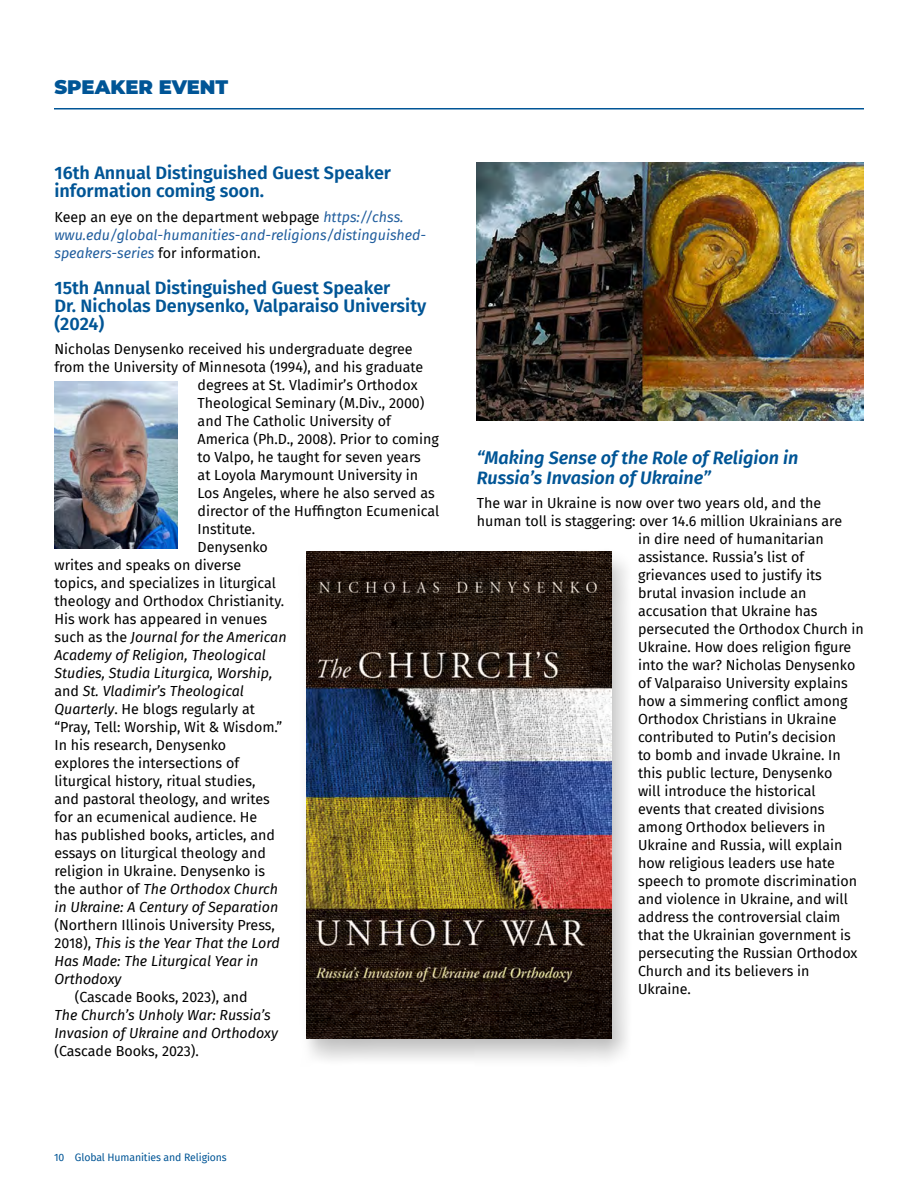
<style>
.page{position:relative;width:918px;height:1188px;background:#fff}
.page>*{position:absolute;margin:0;border:0;box-sizing:border-box;transform-origin:0 0}
.t1{font:900 19.5px "Montserrat";color:#005596}
.t2{font:600 18px/18px "Fira Sans";color:#005596}
.t3{font:italic 600 18px/19.5px "Fira Sans";color:#005596}
.t4{font:14.25px "Fira Sans";color:#000}
.t5{font:italic 14.25px/18px "Fira Sans";color:#000}
.t6{font:italic 14.25px/18px "Fira Sans";color:#215e9e}
.t7{font:10.5px "Fira Sans";letter-spacing:-.01em;color:#005596}
.s1{font-style:normal;color:#000}
.s2{font-style:normal}
.s3{font-style:italic}
</style>
<div class="page">
<hr style="left:54px;top:108px;width:810px;height:2px;background:#005596">
<img style="left:54px;top:381px;width:123px;height:168px">
<div style="left:298px;top:548px;width:336px;height:519px;background:#000;opacity:.25"></div>
<img style="left:307px;top:552px;width:304px;height:487px">
<img style="left:477px;top:162px;width:387px;height:258px">
<h1 class="t1" style="left:54px;top:72px;width:175px">SPEAKER EVENT</h1>
<p class="t2" style="left:54px;top:162px;width:338px">16th Annual Distinguished Guest Speaker information coming soon.</p>
<p class="t6" style="left:54px;top:207px;width:373px"><span class="s1">Keep an eye on the department webpage</span> https://chss. wwu.edu/global-humanities-and-religions/distinguished&shy;speakers-series <span class="s1">for information.</span></p>
<p class="t2" style="left:54px;top:277px;width:373px">15th Annual Distinguished Guest Speaker<br>Dr. Nicholas Denysenko, Valparaiso University (2024)</p>
<p class="t4" style="left:54px;top:339px;width:360px">Nicholas Denysenko received his undergraduate degree</p>
<p class="t4" style="left:54px;top:357px;width:370px">from the University of Minnesota (1994), and his graduate</p>
<p class="t4" style="left:198px;top:375px;width:222px">degrees at St. Vladimir’s Orthodox</p>
<p class="t4" style="left:198px;top:393px;width:228px">Theological Seminary (M.Div., 2000)</p>
<p class="t4" style="left:198px;top:411px;width:195px">and The Catholic University of</p>
<p class="t4" style="left:198px;top:429px;width:243px">America (Ph.D., 2008). Prior to coming</p>
<p class="t4" style="left:198px;top:447px;width:225px">to Valpo, he taught for seven years</p>
<p class="t4" style="left:198px;top:465px;width:222px">at Loyola Marymount University in</p>
<p class="t4" style="left:198px;top:483px;width:239px">Los Angeles, where he also served as</p>
<p class="t4" style="left:198px;top:501px;width:243px">director of the Huffington Ecumenical</p>
<p class="t4" style="left:198px;top:519px;width:59px">Institute.</p>
<p class="t4" style="left:198px;top:537px;width:72px">Denysenko</p>
<p class="t4" style="left:54px;top:555px;width:188px">writes and speaks on diverse</p>
<p class="t4" style="left:54px;top:573px;width:223px">topics, and specializes in liturgical</p>
<p class="t4" style="left:54px;top:591px;width:231px">theology and Orthodox Christianity.</p>
<p class="t4" style="left:54px;top:609px;width:214px">His work has appeared in venues</p>
<p class="t5" style="left:54px;top:628px;width:234px"><span class="s2">such as the</span> Journal for the American</p>
<p class="t5" style="left:54px;top:646px;width:213px">Academy of Religion, Theological</p>
<p class="t5" style="left:54px;top:664px;width:219px">Studies, Studia Liturgica, Worship,</p>
<p class="t5" style="left:54px;top:682px;width:191px"><span class="s2">and</span> St. Vladimir’s Theological</p>
<p class="t4" style="left:54px;top:699px;width:202px"><span class="s3">Quarterly</span>. He blogs regularly at</p>
<p class="t4" style="left:54px;top:717px;width:229px">“Pray, Tell: Worship, Wit &amp; Wisdom.”</p>
<p class="t4" style="left:54px;top:735px;width:173px">In his research, Denysenko</p>
<p class="t4" style="left:54px;top:753px;width:186px">explores the intersections of</p>
<p class="t4" style="left:54px;top:771px;width:202px">liturgical history, ritual studies,</p>
<p class="t4" style="left:54px;top:789px;width:217px">and pastoral theology, and writes</p>
<p class="t4" style="left:54px;top:807px;width:204px">for an ecumenical audience. He</p>
<p class="t4" style="left:54px;top:825px;width:222px">has published books, articles, and</p>
<p class="t4" style="left:54px;top:843px;width:213px">essays on liturgical theology and</p>
<p class="t4" style="left:54px;top:861px;width:212px">religion in Ukraine. Denysenko is</p>
<p class="t5" style="left:54px;top:880px;width:225px"><span class="s2">the author of</span> The Orthodox Church</p>
<p class="t5" style="left:54px;top:898px;width:225px">in Ukraine: A Century of Separation</p>
<p class="t5" style="left:54px;top:916px;width:227px"><span class="s2">(Northern Illinois University Press,<br>2018),</span> This is the Year That the Lord<br>Has Made: The Liturgical Year in<br>Orthodoxy</p>
<p class="t4" style="left:75px;top:987px;width:174px">(Cascade Books, 2023), and</p>
<p class="t5" style="left:54px;top:1006px;width:225px">The Church’s Unholy War: Russia’s<br>Invasion of Ukraine and Orthodoxy</p>
<p class="t4" style="left:54px;top:1041px;width:146px">(Cascade Books, 2023).</p>
<p class="t7" style="left:54px;top:1149px;width:174px">10 Global Humanities and Religions</p>
<p class="t3" style="left:477px;top:447px;width:323px">“Making Sense of the Role of Religion in<br>Russia’s Invasion of Ukraine”</p>
<p class="t4" style="left:477px;top:493px;width:346px">The war in Ukraine is now over two years old, and the</p>
<p class="t4" style="left:477px;top:511px;width:367px">human toll is staggering: over 14.6 million Ukrainians are</p>
<p class="t4" style="left:638px;top:529px;width:187px">in dire need of humanitarian</p>
<p class="t4" style="left:638px;top:547px;width:168px">assistance. Russia’s list of</p>
<p class="t4" style="left:638px;top:565px;width:185px">grievances used to justify its</p>
<p class="t4" style="left:638px;top:583px;width:170px">brutal invasion include an</p>
<p class="t4" style="left:638px;top:601px;width:181px">accusation that Ukraine has</p>
<p class="t4" style="left:638px;top:619px;width:227px">persecuted the Orthodox Church in</p>
<p class="t4" style="left:638px;top:637px;width:215px">Ukraine. How does religion figure</p>
<p class="t4" style="left:638px;top:655px;width:219px">into the war? Nicholas Denysenko</p>
<p class="t4" style="left:638px;top:673px;width:211px">of Valparaiso University explains</p>
<p class="t4" style="left:638px;top:691px;width:211px">how a simmering conflict among</p>
<p class="t4" style="left:638px;top:709px;width:200px">Orthodox Christians in Ukraine</p>
<p class="t4" style="left:638px;top:727px;width:200px">contributed to Putin’s decision</p>
<p class="t4" style="left:638px;top:745px;width:204px">to bomb and invade Ukraine. In</p>
<p class="t4" style="left:638px;top:763px;width:196px">this public lecture, Denysenko</p>
<p class="t4" style="left:638px;top:781px;width:179px">will introduce the historical</p>
<p class="t4" style="left:638px;top:799px;width:188px">events that created divisions</p>
<p class="t4" style="left:638px;top:817px;width:189px">among Orthodox believers in</p>
<p class="t4" style="left:638px;top:835px;width:206px">Ukraine and Russia, will explain</p>
<p class="t4" style="left:638px;top:853px;width:198px">how religious leaders use hate</p>
<p class="t4" style="left:638px;top:871px;width:221px">speech to promote discrimination</p>
<p class="t4" style="left:638px;top:888px;width:211px">and violence in Ukraine, and will</p>
<p class="t4" style="left:638px;top:906px;width:204px">address the controversial claim</p>
<p class="t4" style="left:638px;top:924px;width:214px">that the Ukrainian government is</p>
<p class="t4" style="left:638px;top:942px;width:221px">persecuting the Russian Orthodox</p>
<p class="t4" style="left:638px;top:960px;width:173px">Church and its believers in</p>
<p class="t4" style="left:638px;top:978px;width:54px">Ukraine.</p>
</div>
